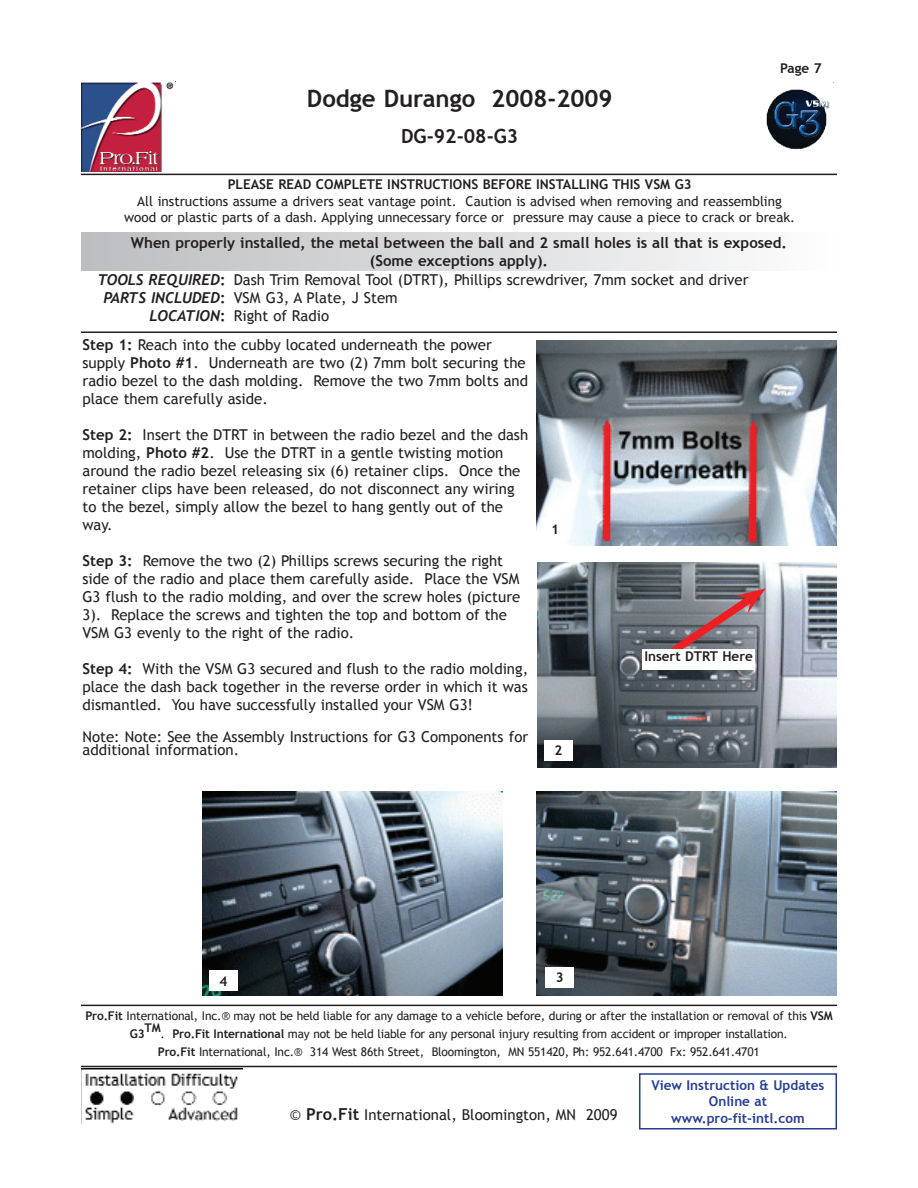
<style>
.page{position:relative;width:918px;height:1188px;background:#fff}
.page>*{position:absolute;margin:0;border:0;box-sizing:border-box;transform-origin:0 0}
.t1{font:700 24px "Trebuchet MS";color:#231f20}
.t2{font:700 19.5px "Trebuchet MS";color:#231f20}
.t3{font:15px/18px "Trebuchet MS";color:#231f20}
.t4{font:700 15px/18px "Trebuchet MS";color:#231f20;text-align:center}
.t5{font:italic 700 15px/18px "Trebuchet";color:#231f20;text-align:right}
.t6{font:13.5px/16.2px "Trebuchet MS";color:#231f20;text-align:center}
.t7{font:700 13.5px "Trebuchet MS";color:#231f20}
.t8{font:700 13.5px/16.2px "Trebuchet MS";color:#243e91;text-align:center}
.t9{font:12px/18px "Trebuchet MS";letter-spacing:-.015em;color:#231f20}
.t10{font:700 12px "Trebuchet MS";color:#231f20}
.s1{font-family:"Trebuchet MS";font-style:normal}
.s2{font-weight:700}
.s3{font-weight:700;font-size:16.5px}
</style>
<div class="page">
<div style="left:639px;top:1073px;width:198px;height:57px;border:2px solid #243e91"></div>
<img style="left:81px;top:1069px;width:161px;height:54px">
<hr style="left:81px;top:1066px;width:756px;height:1px;background:#231f20">
<hr style="left:81px;top:1005px;width:756px;height:1px;background:#231f20">
<hr style="left:81px;top:332px;width:756px;height:1px;background:#231f20">
<hr style="left:81px;top:174px;width:756px;height:1px;background:#231f20">
<img style="left:81px;top:82px;width:93px;height:90px">
<img style="left:766px;top:89px;width:64px;height:61px">
<div style="left:81px;top:232px;width:756px;height:38px;background:linear-gradient(to right,#bcbdc0,#fdfdfd)"></div>
<img style="left:537px;top:341px;width:300px;height:204px">
<img style="left:538px;top:562px;width:299px;height:205px">
<img style="left:537px;top:791px;width:300px;height:205px">
<img style="left:202px;top:791px;width:300px;height:205px">
<div style="left:209px;top:971px;width:28px;height:20px;background:#fff"></div>
<div style="left:541px;top:519px;width:28px;height:20px;background:#fff"></div>
<div style="left:544px;top:740px;width:29px;height:20px;background:#fff"></div>
<div style="left:546px;top:967px;width:28px;height:20px;background:#fff"></div>
<svg style="left:661px;top:587px;width:105px;height:76px;background:#867279"></svg>
<div style="left:642px;top:649px;width:113px;height:20px;background:#fff"></div>
<h1 class="t1" style="left:307px;top:85px;width:307px">Dodge Durango 2008-2009</h1>
<h2 class="t2" style="left:401px;top:125px;width:119px">DG-92-08-G3</h2>
<p class="t7" style="left:780px;top:61px;width:43px">Page 7</p>
<p class="t7" style="left:228px;top:177px;width:466px">PLEASE READ COMPLETE INSTRUCTIONS BEFORE INSTALLING THIS VSM G3</p>
<p class="t6" style="left:124px;top:193px;width:673px">All instructions assume a drivers seat vantage point. Caution is advised when removing and reassembling wood or plastic parts of a dash. Applying unnecessary force or pressure may cause a piece to crack or break.</p>
<p class="t4" style="left:131px;top:233px;width:658px">When properly installed, the metal between the ball and 2 small holes is all that is exposed. (Some exceptions apply).</p>
<p class="t3" style="left:234px;top:271px;width:516px">Dash Trim Removal Tool (DTRT), Phillips screwdriver, 7mm socket and driver<br>VSM G3, A Plate, J Stem<br>Right of Radio</p>
<p class="t5" style="left:98px;top:271px;width:129px">TOOLS REQUIRED<span class="s1">:<br></span>PARTS INCLUDED<span class="s1">:<br></span>LOCATION<span class="s1">:</span></p>
<p class="t3" style="left:82px;top:336px;width:447px"><span class="s2">Step 1:</span> Reach into the cubby located underneath the power supply <span class="s2">Photo #1</span>. Underneath are two (2) 7mm bolt securing the radio bezel to the dash molding. Remove the two 7mm bolts and place them carefully aside.</p>
<p class="t3" style="left:82px;top:426px;width:447px"><span class="s2">Step 2:</span> Insert the DTRT in between the radio bezel and the dash molding, <span class="s2">Photo #2</span>. Use the DTRT in a gentle twisting motion around the radio bezel releasing six (6) retainer clips. Once the retainer clips have been released, do not disconnect any wiring to the bezel, simply allow the bezel to hang gently out of the way.</p>
<p class="t3" style="left:82px;top:552px;width:439px"><span class="s2">Step 3:</span> Remove the two (2) Phillips screws securing the right side of the radio and place them carefully aside. Place the VSM G3 flush to the radio molding, and over the screw holes (picture 3). Replace the screws and tighten the top and bottom of the VSM G3 evenly to the right of the radio.</p>
<p class="t3" style="left:82px;top:660px;width:447px;text-align:justify"><span class="s2">Step 4:</span> With the VSM G3 secured and flush to the radio molding, place the dash back together in the reverse order in which it was dismantled. You have successfully installed your VSM G3!</p>
<p class="t3" style="left:82px;top:729px;width:447px;line-height:13.5px">Note: Note: See the Assembly Instructions for G3 Components for additional information.</p>
<p class="t7" style="left:551px;top:521px;width:9px">1</p>
<p class="t7" style="left:555px;top:743px;width:9px">2</p>
<p class="t7" style="left:644px;top:648px;width:110px">Insert DTRT Here</p>
<p class="t7" style="left:219px;top:973px;width:9px">4</p>
<p class="t7" style="left:556px;top:970px;width:9px">3</p>
<p class="t9" style="left:130px;top:1007px;width:704px;text-indent:-45px"><span class="s2">Pro.Fit</span> International, Inc.® may not be held liable for any damage to a vehicle before, during or after the installation or removal of this <span class="s2">VSM<br>G3</span></p>
<p class="t10" style="left:145px;top:1021px;width:18px">TM</p>
<p class="t9" style="left:158px;top:1025px;width:632px">. <span class="s2">Pro.Fit International</span> may not be held liable for any personal injury resulting from accident or improper installation.<br><span class="s2">Pro.Fit</span> International, Inc.® 314 West 86th Street, Bloomington, MN 551420, Ph: 952.641.4700 Fx: 952.641.4701</p>
<p class="t8" style="left:652px;top:1077px;width:174px">View Instruction &amp; Updates<br>Online at</p>
<p class="t3" style="left:290px;top:1106px;width:329px">© <span class="s3">Pro.Fit</span> International, Bloomington, MN 2009</p>
<p class="t8" style="left:671px;top:1110px;width:135px">www.pro-fit-intl.com</p>
</div>
